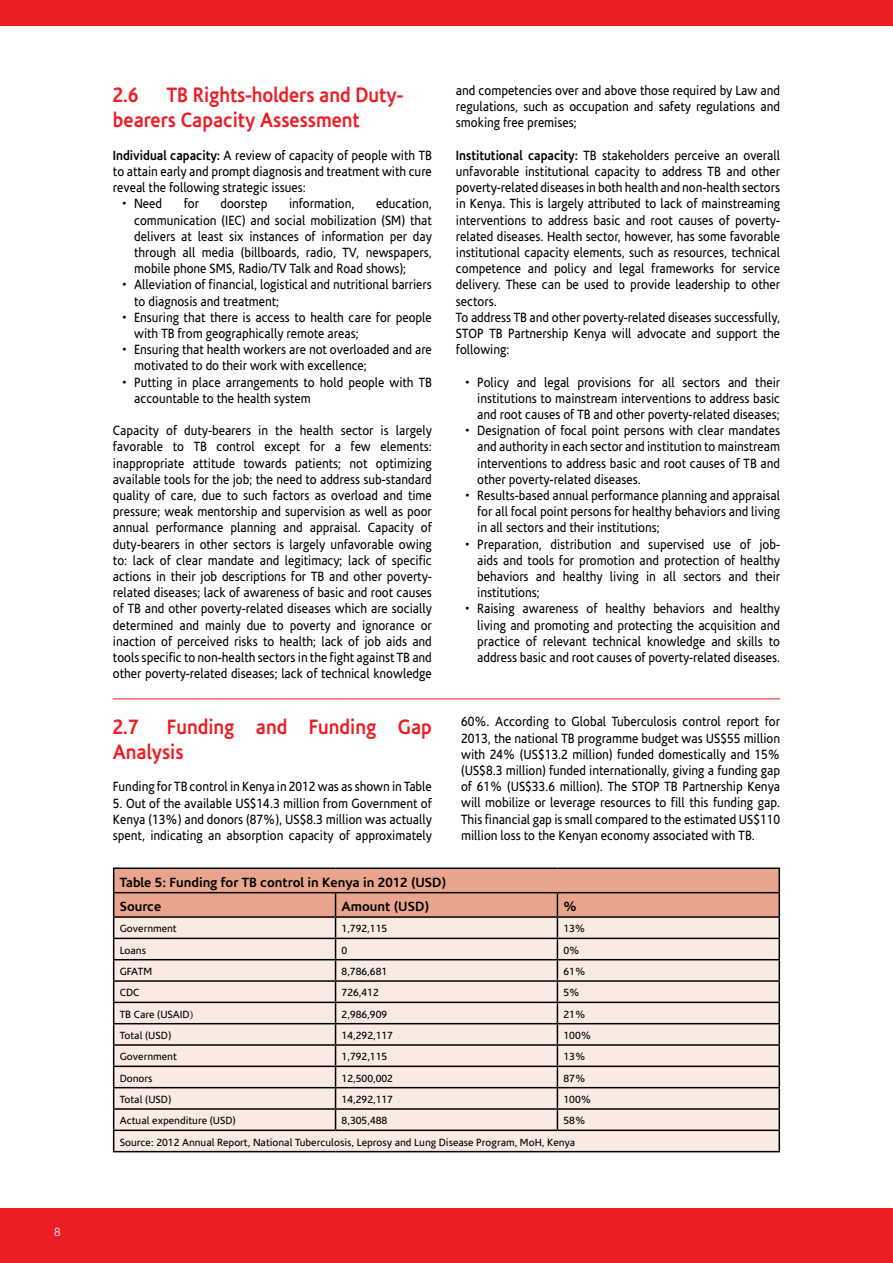
<style>
.page{position:relative;width:893px;height:1263px;background:#fff}
.page>*{position:absolute;margin:0;border:0;box-sizing:border-box;transform-origin:0 0}
.t1{font:700 21px/25.2px "Corisande";color:#ed1d24;scale:.9 1}
.t2{font:13.5px/16.2px "Corisande";color:#000;text-align:justify;scale:.9 1}
.t3{font:700 13.5px/24.5px "Corisande";color:#000}
.t4{font:300 12px "Corisande";color:#fff}
.t5{font:10.5px/21.3px "Corisande";color:#000}
.s1{font-weight:700}
.s2{font-family:"Minion Pro"}
</style>
<div class="page">
<div style="left:0;top:1209px;width:893px;height:54px;background:#ed1d24"></div>
<div style="left:0;top:0;width:893px;height:26px;background:#ed1d24"></div>
<hr style="left:113px;top:867px;width:223px;height:2px;background:#000">
<hr style="left:336px;top:867px;width:221px;height:2px;background:#000">
<hr style="left:557px;top:867px;width:223px;height:2px;background:#000">
<hr style="left:113px;top:1151px;width:223px;height:1px;background:#000">
<hr style="left:336px;top:1151px;width:221px;height:1px;background:#000">
<hr style="left:557px;top:1151px;width:223px;height:1px;background:#000">
<svg style="left:113px;top:868px;width:667px;height:283px;background:#dfc9bf"></svg>
<hr style="left:778px;top:893px;width:2px;height:23px;background:#000">
<hr style="left:113px;top:916px;width:223px;height:2px;background:#000">
<hr style="left:336px;top:916px;width:221px;height:2px;background:#000">
<hr style="left:557px;top:916px;width:223px;height:2px;background:#000">
<hr style="left:113px;top:699px;width:667px;height:1px;background:#ed1d24">
<p class="t4" style="left:54px;top:1225px;width:8px">8</p>
<h1 class="t1" style="left:113px;top:83px;width:324px;text-indent:54px">TB Rights-holders and Duty&shy;bearers Capacity Assessment</h1>
<p class="t2" style="left:113px;top:147px;width:356px"><span class="s1">Individual capacity:</span> A review of capacity of people with TB to attain early and prompt diagnosis and treatment with cure reveal the following strategic issues:</p>
<p class="t2" style="left:121px;top:196px;width:47px">• Need</p>
<p class="t2" style="left:184px;top:196px;width:18px">for</p>
<p class="t2" style="left:221px;top:196px;width:54px">doorstep</p>
<p class="t2" style="left:289px;top:196px;width:74px">information,</p>
<h1 class="t1" style="left:113px;top:83px;width:30px">2.6</h1>
<p class="t2" style="left:134px;top:196px;width:332px;text-indent:242px">education, communication (IEC) and social mobilization (SM) that delivers at least six instances of information per day through all media (billboards, radio, TV, newspapers, mobile phone SMS, Radio/TV Talk and Road shows);</p>
<p class="t2" style="left:134px;top:277px;width:332px;text-indent:-13px">• Alleviation of financial, logistical and nutritional barriers to diagnosis and treatment;</p>
<p class="t2" style="left:134px;top:309px;width:332px;text-indent:-13px">• Ensuring that there is access to health care for people with TB from geographically remote areas;</p>
<p class="t2" style="left:134px;top:342px;width:332px;text-indent:-13px">• Ensuring that health workers are not overloaded and are motivated to do their work with excellence;</p>
<p class="t2" style="left:134px;top:374px;width:332px;text-indent:-13px">• Putting in place arrangements to hold people with TB accountable to the health system</p>
<p class="t2" style="left:113px;top:423px;width:356px">Capacity of duty-bearers in the health sector is largely favorable to TB control except for a few elements: inappropriate attitude towards patients; not optimizing available tools for the job; the need to address sub-standard quality of care, due to such factors as overload and time pressure; weak mentorship and supervision as well as poor annual performance planning and appraisal. Capacity of duty-bearers in other sectors is largely unfavorable owing to: lack of clear mandate and legitimacy; lack of specific actions in their job descriptions for TB and other poverty&shy;related diseases; lack of awareness of basic and root causes of TB and other poverty-related diseases which are socially determined and mainly due to poverty and ignorance or inaction of perceived risks to health; lack of job aids and tools specific to non-health sectors in the fight against TB and other poverty-related diseases; lack of technical knowledge</p>
<p class="t2" style="left:456px;top:82px;width:362px">and competencies over and above those required by Law and regulations, such as occupation and safety regulations and smoking free premises;</p>
<p class="t2" style="left:456px;top:147px;width:362px;text-align:left"><span class="s1">Institutional capacity:</span> TB stakeholders perceive an overall unfavorable institutional capacity to address TB and other poverty-related diseases in both health and non-health sectors in Kenya. This is largely attributed to lack of mainstreaming interventions to address basic and root causes of poverty&shy;related diseases. Health sector, however, has some favorable institutional capacity elements, such as resources, technical competence and policy and legal frameworks for service delivery. These can be used to provide leadership to other sectors.<br>To address TB and other poverty-related diseases successfully, STOP TB Partnership Kenya will advocate and support the following:</p>
<p class="t2" style="left:477px;top:374px;width:338px;text-indent:-13px">• Policy and legal provisions for all sectors and their institutions to mainstream interventions to address basic and root causes of TB and other poverty-related diseases;</p>
<p class="t2" style="left:477px;top:423px;width:338px;text-indent:-13px">• Designation of focal point persons with clear mandates and authority in each sector and institution to mainstream interventions to address basic and root causes of TB and other poverty-related diseases.</p>
<p class="t2" style="left:477px;top:487px;width:338px;text-indent:-13px">• Results-based annual performance planning and appraisal for all focal point persons for healthy behaviors and living in all sectors and their institutions;</p>
<p class="t2" style="left:477px;top:536px;width:338px;text-indent:-13px">• Preparation, distribution and supervised use of job&shy;aids and tools for promotion and protection of healthy behaviors and healthy living in all sectors and their institutions;</p>
<p class="t2" style="left:477px;top:601px;width:338px;text-indent:-13px">• Raising awareness of healthy behaviors and healthy living and promoting and protecting the acquisition and practice of relevant technical knowledge and skills to address basic and root causes of poverty-related diseases.</p>
<h1 class="t1" style="left:113px;top:714px;width:356px;text-indent:54px">Funding and Funding Gap<br>Analysis</h1>
<p class="t2" style="left:113px;top:779px;width:356px">Funding for TB control in Kenya in 2012 was as shown in Table</p>
<p class="t2" style="left:113px;top:795px;width:356px">5. Out of the available US$14.3 million from Government of Kenya (13%) and donors (87%), US$8.3 million was actually spent, indicating an absorption capacity of approximately</p>
<h1 class="t1" style="left:113px;top:714px;width:30px">2.7</h1>
<p class="t2" style="left:461px;top:714px;width:356px">60%. According to Global Tuberculosis control report for 2013, the national TB programme budget was US$55 million with 24% (US$13.2 million) funded domestically and 15% (US$8.3 million) funded internationally, giving a funding gap of 61% (US$33.6 million). The STOP TB Partnership Kenya will mobilize or leverage resources to fill this funding gap.<br>This financial gap is small compared to the estimated US$110 million loss to the Kenyan economy associated with TB.</p>
<p class="t3" style="left:120px;top:870px;width:328px">Table 5: Funding for TB control in Kenya in 2012 (USD)<br>Source</p>
<p class="t3" style="left:342px;top:894px;width:89px">Amount (USD)</p>
<p class="t3" style="left:563px;top:894px;width:15px">%</p>
<p class="t5" style="left:120px;top:918px;width:59px">Government</p>
<p class="t5" style="left:342px;top:918px;width:47px">1,792,115</p>
<p class="t5" style="left:563px;top:918px;width:24px">13%</p>
<p class="t5" style="left:120px;top:940px;width:28px">Loans</p>
<p class="t5" style="left:342px;top:940px;width:7px">0</p>
<p class="t5" style="left:563px;top:940px;width:18px">0%</p>
<p class="t5" style="left:120px;top:961px;width:34px">GFATM</p>
<p class="t5" style="left:342px;top:961px;width:47px">8,786,681</p>
<p class="t5" style="left:563px;top:961px;width:24px">61%</p>
<p class="t5" style="left:120px;top:982px;width:21px">CDC</p>
<p class="t5" style="left:342px;top:982px;width:39px">726,412</p>
<p class="t5" style="left:563px;top:982px;width:18px">5%</p>
<p class="t5" style="left:120px;top:1004px;width:75px">TB Care (USAID<span class="s2">)</span></p>
<p class="t5" style="left:342px;top:1004px;width:47px">2,986,909</p>
<p class="t5" style="left:563px;top:1004px;width:24px">21%</p>
<p class="t5" style="left:120px;top:1025px;width:53px">Total (USD)</p>
<p class="t5" style="left:342px;top:1025px;width:53px">14,292,117</p>
<p class="t5" style="left:563px;top:1025px;width:29px">100%</p>
<p class="t5" style="left:120px;top:1046px;width:59px">Government</p>
<p class="t5" style="left:342px;top:1046px;width:47px">1,792,115</p>
<p class="t5" style="left:563px;top:1046px;width:24px">13%</p>
<p class="t5" style="left:120px;top:1068px;width:34px">Donors</p>
<p class="t5" style="left:342px;top:1068px;width:53px">12,500,002</p>
<p class="t5" style="left:563px;top:1068px;width:24px">87%</p>
<p class="t5" style="left:120px;top:1089px;width:53px">Total (USD)</p>
<p class="t5" style="left:342px;top:1089px;width:53px">14,292,117</p>
<p class="t5" style="left:563px;top:1089px;width:29px">100%</p>
<p class="t5" style="left:120px;top:1110px;width:118px">Actual expenditure (USD)</p>
<p class="t5" style="left:342px;top:1110px;width:47px">8,305,488</p>
<p class="t5" style="left:120px;top:1110px;width:467px;text-indent:444px">58%<br>Source: 2012 Annual Report, National Tuberculosis, Leprosy and Lung Disease Program, MoH, Kenya</p>
</div>
